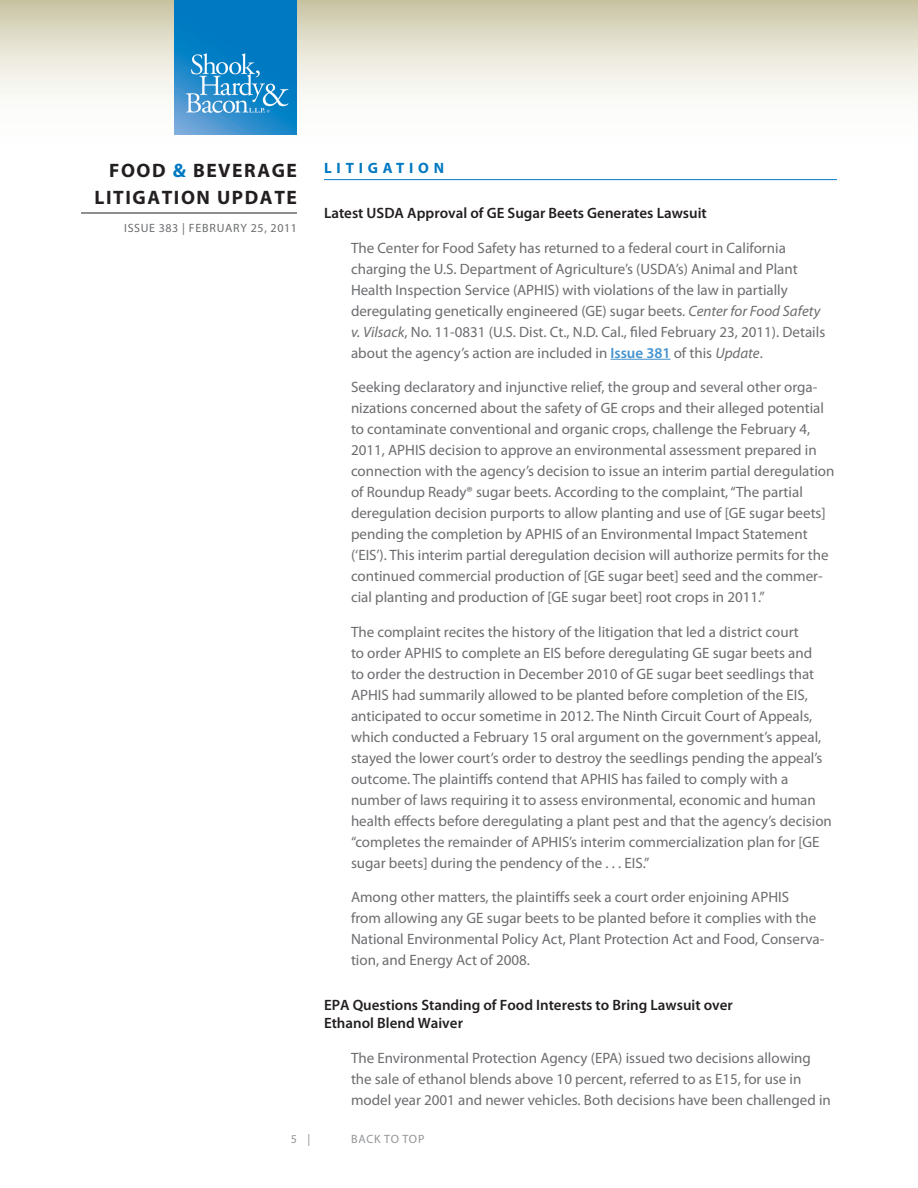
<style>
.page{position:relative;width:918px;height:1188px;background:#fff}
.page>*{position:absolute;margin:0;border:0;box-sizing:border-box;transform-origin:0 0}
.t1{font:700 19.5px/27px "Myriad Pro";letter-spacing:.08em;color:#231f20;text-align:right}
.Body{font:15px/21px "Myriad Pro";color:#6c6d70}
.Subhead{font:600 15px/18px "Myriad Pro";color:#231f20}
.Head{font:700 15px "Myriad Pro";letter-spacing:.32em;color:#0079c2}
.t2{font:12px "Myriad Pro";letter-spacing:.05em;color:#6c6d70}
.t3{font:12px "Myriad Pro";letter-spacing:.06em;color:#939598}
.s1{color:#0079c2}
.s2{font-style:italic}
.s3{font-weight:600;color:#4393cf}
</style>
<div class="page">
<svg style="left:0;top:0;width:918px;height:135px"></svg>
<hr style="left:81px;top:213px;width:216px;height:1px;background:#231f20">
<img style="left:175px;top:0;width:122px;height:135px">
<hr style="left:324px;top:179px;width:513px;height:1px;background:#0079c2">
<hr style="left:611px;top:359px;width:59px;height:1px;background:#4393cf">
<h1 class="t1" style="left:94px;top:156px;width:204px">FOOD <span class="s1">&amp;</span> BEVERAGE<br>LITIGATION UPDATE</h1>
<p class="t2" style="left:124px;top:221px;width:174px">ISSUE 383 | FEBRUARY 25, 2011</p>
<p class="Head" style="left:324px;top:158px;width:122px">LITIGATION</p>
<p class="Subhead" style="left:324px;top:204px;width:384px">Latest USDA Approval of GE Sugar Beets Generates Lawsuit</p>
<p class="Body" style="left:351px;top:237px;width:476px">The Center for Food Safety has returned to a federal court in California charging the U.S. Department of Agriculture’s (USDA’s) Animal and Plant Health Inspection Service (APHIS) with violations of the law in partially deregulating genetically engineered (GE) sugar beets. <span class="s2">Center for Food Safety v. Vilsack</span>, No. 11-0831 (U.S. Dist. Ct., N.D. Cal., filed February 23, 2011). Details about the agency’s action are included in <span class="s3">Issue 381</span> of this <span class="s2">Update</span>.</p>
<p class="Body" style="left:351px;top:376px;width:485px">Seeking declaratory and injunctive relief, the group and several other orga&shy;nizations concerned about the safety of GE crops and their alleged potential to contaminate conventional and organic crops, challenge the February 4, 2011, APHIS decision to approve an environmental assessment prepared in connection with the agency’s decision to issue an interim partial deregulation of Roundup Ready® sugar beets. According to the complaint, “The partial deregulation decision purports to allow planting and use of [GE sugar beets] pending the completion by APHIS of an Environmental Impact Statement (‘EIS’). This interim partial deregulation decision will authorize permits for the continued commercial production of [GE sugar beet] seed and the commer&shy;cial planting and production of [GE sugar beet] root crops in 2011.”</p>
<p class="Body" style="left:351px;top:621px;width:482px">The complaint recites the history of the litigation that led a district court<br>to order APHIS to complete an EIS before deregulating GE sugar beets and<br>to order the destruction in December 2010 of GE sugar beet seedlings that APHIS had summarily allowed to be planted before completion of the EIS, anticipated to occur sometime in 2012. The Ninth Circuit Court of Appeals, which conducted a February 15 oral argument on the government’s appeal, stayed the lower court’s order to destroy the seedlings pending the appeal’s outcome. The plaintiffs contend that APHIS has failed to comply with a number of laws requiring it to assess environmental, economic and human health effects before deregulating a plant pest and that the agency’s decision “completes the remainder of APHIS’s interim commercialization plan for [GE sugar beets] during the pendency of the . . . EIS.”</p>
<p class="Body" style="left:351px;top:886px;width:475px">Among other matters, the plaintiffs seek a court order enjoining APHIS<br>from allowing any GE sugar beets to be planted before it complies with the National Environmental Policy Act, Plant Protection Act and Food, Conserva&shy;tion, and Energy Act of 2008.</p>
<p class="Subhead" style="left:324px;top:996px;width:411px">EPA Questions Standing of Food Interests to Bring Lawsuit over<br>Ethanol Blend Waiver</p>
<p class="Body" style="left:351px;top:1047px;width:481px">The Environmental Protection Agency (EPA) issued two decisions allowing the sale of ethanol blends above 10 percent, referred to as E15, for use in model year 2001 and newer vehicles. Both decisions have been challenged in</p>
<p class="t3" style="left:291px;top:1132px;width:21px">5 |</p>
<p class="t3" style="left:351px;top:1132px;width:75px">BACK TO TOP</p>
</div>
